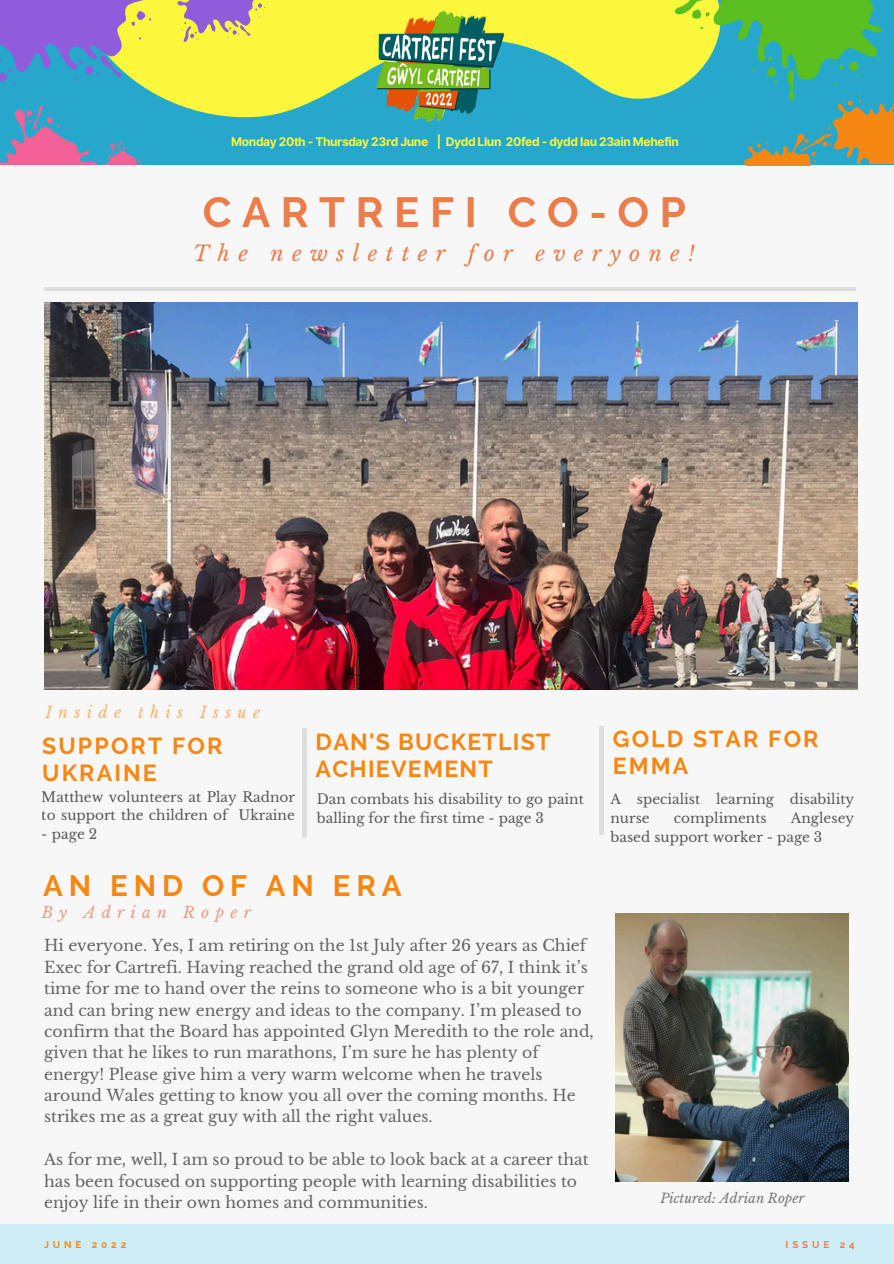
<style>
.page{position:relative;width:894px;height:1264px;background:#fff}
.page>*{position:absolute;margin:0;border:0;box-sizing:border-box;transform-origin:0 0}
.t1{font:700 42px "Raleway";letter-spacing:.25em;color:#eb7d4a}
.t2{font:700 29.4px "Raleway";letter-spacing:.2em;color:#f68712}
.t3{font:700 23.1px/27px "Raleway";letter-spacing:.09em;color:#f68712}
.t4{font:700 23.1px/27px "Raleway";letter-spacing:.055em;color:#f68712}
.t5{font:italic 21px "Libre Baskerville";letter-spacing:.4em;color:#eb7d4a}
.t6{font:italic 15.75px "Libre Baskerville";letter-spacing:.4em;color:#f68712}
.t7{font:15.6px/21.5px "Libre Baskerville";color:#000}
.t8{font:italic 15.45px "Libre Baskerville";letter-spacing:.4em;color:#e95b2c}
.t9{font:13.65px/18.6px "Libre Baskerville";color:#000}
.t10{font:italic 13.2px "Libre Baskerville";color:#222}
.t11{font:700 12px "Inter";letter-spacing:-.03em;color:#faf73d}
.t12{font:700 9.9px "Raleway";letter-spacing:.4em;color:#f68712}
.t13{font:700 9.9px "Raleway";letter-spacing:.4em;color:#eb7d4a}
</style>
<div class="page">
<div style="left:0;top:0;width:893px;height:1263px;background:#f7f7f7"></div>
<hr style="left:44px;top:287px;width:811px;height:3px;background:#000">
<hr style="left:302px;top:727px;width:4px;height:110px;background:#dedede">
<hr style="left:599px;top:726px;width:4px;height:108px;background:#dedede">
<img style="left:44px;top:302px;width:812px;height:387px">
<img style="left:615px;top:913px;width:233px;height:268px">
<div style="left:0;top:1224px;width:893px;height:39px;background:#cfedf6"></div>
<svg style="left:0;top:0;width:673px;height:165px;background:#8acd87"></svg>
<svg style="left:673px;top:0;width:220px;height:166px;background:#59b085"></svg>
<svg style="left:0;top:0;width:151px;height:89px;background:#838dba"></svg>
<svg style="left:0;top:101px;width:141px;height:64px;background:#6193bb"></svg>
<svg style="left:177px;top:0;width:88px;height:42px;background:#c7ad88"></svg>
<img style="left:369px;top:1px;width:142px;height:132px">
<p class="t11" style="left:231px;top:135px;width:198px">Monday 20th - Thursday 23rd June</p>
<p class="t11" style="left:436px;top:135px;width:243px">| Dydd Llun 20fed - dydd Iau 23ain Mehefin</p>
<p class="t1" style="left:203px;top:187px;width:484px">CARTREFI CO-OP</p>
<p class="t5" style="left:193px;top:240px;width:503px">The newsletter for everyone!</p>
<p class="t6" style="left:45px;top:702px;width:216px">Inside this Issue</p>
<p class="t3" style="left:42px;top:732px;width:182px">SUPPORT FOR<br>UKRAINE</p>
<p class="t9" style="left:42px;top:787px;width:255px">Matthew volunteers at Play Radnor to support the children of Ukraine</p>
<p class="t9" style="left:42px;top:824px;width:57px">- page 2</p>
<p class="t3" style="left:612px;top:725px;width:207px">GOLD STAR FOR<br>EMMA</p>
<p class="t4" style="left:315px;top:728px;width:236px">DAN'S BUCKETLIST<br>ACHIEVEMENT</p>
<p class="t9" style="left:317px;top:790px;width:268px">Dan combats his disability to go paint balling for the first time - page 3</p>
<p class="t9" style="left:610px;top:790px;width:245px">A specialist learning disability nurse</p>
<p class="t9" style="left:610px;top:808px;width:245px;text-indent:180px">Anglesey based support worker - page 3</p>
<p class="t9" style="left:673px;top:808px;width:94px">compliments</p>
<p class="t2" style="left:43px;top:868px;width:359px">AN END OF AN ERA</p>
<p class="t8" style="left:42px;top:903px;width:210px">By Adrian Roper</p>
<p class="t7" style="left:44px;top:935px;width:551px">Hi everyone. Yes, I am retiring on the 1st July after 26 years as Chief Exec for Cartrefi. Having reached the grand old age of 67, I think it’s time for me to hand over the reins to someone who is a bit younger and can bring new energy and ideas to the company. I’m pleased to confirm that the Board has appointed Glyn Meredith to the role and, given that he likes to run marathons, I’m sure he has plenty of energy! Please give him a very warm welcome when he travels around Wales getting to know you all over the coming months. He strikes me as a great guy with all the right values.</p>
<p class="t7" style="left:44px;top:1149px;width:546px">As for me, well, I am so proud to be able to look back at a career that has been focused on supporting people with learning disabilities to enjoy life in their own homes and communities.</p>
<p class="t10" style="left:660px;top:1189px;width:146px">Pictured: Adrian Roper</p>
<p class="t12" style="left:44px;top:1238px;width:84px">JUNE 2022</p>
<p class="t13" style="left:785px;top:1238px;width:71px">ISSUE 24</p>
</div>
